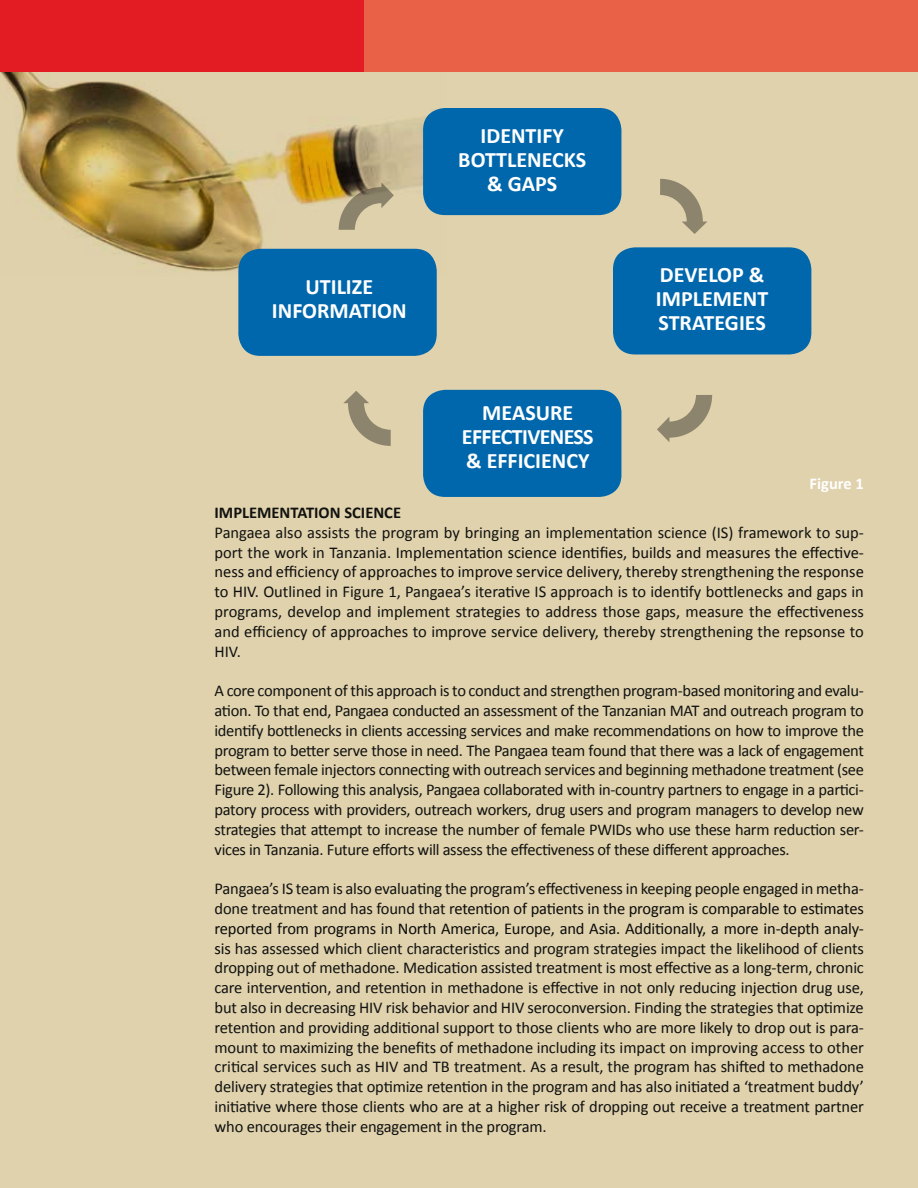
<style>
.page{position:relative;width:918px;height:1188px;background:#e0d2ad}
.page>*{position:absolute;margin:0;border:0;box-sizing:border-box;transform-origin:0 0}
.t1{font:700 22.05px/23.9px "Calibri";color:#fff;text-align:center}
.t2{font:16.5px/19.8px "Calibri";letter-spacing:-.02em;color:#111210;text-align:justify}
.t3{font:16.5px/19.8px "Calibri";letter-spacing:-.01em;color:#101110;text-align:justify}
.t4{font:700 16.5px "Calibri";color:#111210}
.t5{font:700 16.5px "Calibri";color:#fff}
.s1{color:#0e0e0d}
.s2{color:#111210}
.s3{color:#0b0b0a}
</style>
<div class="page">
<img style="left:0;top:71px;width:447px;height:201px">
<div style="left:238px;top:249px;width:199px;height:107px;background:#0067ac;border-radius:22px"></div>
<div style="left:423px;top:108px;width:198px;height:107px;background:#0067ac;border-radius:22px"></div>
<div style="left:613px;top:247px;width:198px;height:107px;background:#0067ac;border-radius:22px"></div>
<div style="left:423px;top:390px;width:198px;height:107px;background:#0067ac;border-radius:22px"></div>
<svg style="left:339px;top:182px;width:55px;height:48px"></svg>
<svg style="left:660px;top:179px;width:47px;height:55px"></svg>
<svg style="left:657px;top:395px;width:55px;height:47px"></svg>
<svg style="left:344px;top:391px;width:47px;height:55px"></svg>
<div style="left:0;top:0;width:364px;height:71px;background:#e31b23"></div>
<div style="left:364px;top:0;width:554px;height:71px;background:#e96248"></div>
<h1 class="t1" style="left:272px;top:274px;width:136px">UTILIZE<br>INFORMATION</h1>
<h1 class="t1" style="left:458px;top:123px;width:129px">IDENTIFY<br>BOTTLENECKS &amp; GAPS</h1>
<h1 class="t1" style="left:462px;top:400px;width:133px">MEASURE<br>EFFECTIVENESS &amp; EFFICIENCY</h1>
<h1 class="t1" style="left:656px;top:262px;width:114px;text-align:left">DEVELOP &amp;<br>IMPLEMENT<br>STRATEGIES</h1>
<p class="t5" style="left:810px;top:473px;width:56px">Figure 1</p>
<p class="t4" style="left:215px;top:502px;width:188px">IMPLEMENTATION SCIENCE</p>
<p class="t2" style="left:215px;top:522px;width:651px">Pangaea also assists the program by bringing an implementation science (IS) framework to sup&shy;port the work in Tanzania. <span class="s1">Implementation science identifies, builds and measures the effective&shy;ness and efficiency of approaches to improve service delivery, thereby strengthening the response to HIV.</span> Outlined in Figure 1, Pangaea’s iterative IS approach is to identify bottlenecks and gaps in programs, develop and implement strategies to address those gaps, measure the effectiveness and efficiency of approaches to improve service delivery, thereby strengthening the repsonse to HIV.</p>
<p class="t2" style="left:215px;top:680px;width:651px">A core component of this approach is to conduct and strengthen program-based monitoring and evalu&shy;ation. To that end, Pangaea conducted an assessment of the Tanzanian MAT and outreach program to identify bottlenecks in clients accessing services and make recommendations on how to improve the program to better serve those in need. The Pangaea team found that there was a lack of engagement between female injectors connecting with outreach services and beginning methadone treatment (see Figure 2). Following this analysis, Pangaea collaborated with in-country partners to engage in a partici&shy;patory process with providers, outreach workers, drug users and program managers to develop new strategies that attempt to increase the number of female PWIDs who use these harm reduction ser&shy;vices in Tanzania. Future efforts will assess the effectiveness of these different approaches.</p>
<p class="t3" style="left:215px;top:878px;width:651px"><span class="s2">Pangaea’s IS team is also evaluating the program’s effectiveness in keeping people engaged in metha&shy;done treatment and has found that r</span><span class="s3">etention of patients in the program is comparable to estimates reported from programs in North America, Europe, and Asia. Additionally, a more in-depth analy&shy;sis</span> <span class="s2">has assessed which client characteristics and program strategies impact the likelihood of clients dropping out of methadone.</span> Medication assisted treatment is most effective as a long-term, chronic care intervention, and retention in methadone is effective in not only reducing injection drug use, but also in decreasing HIV risk behavior and HIV seroconversion. Finding the strategies that optimize retention and providing additional support to those clients who are more likely to drop out is para&shy;mount to maximizing the benefits of methadone including <span class="s2">its impact on improving access to other critical services such as HIV and TB treatment.</span> As a result, the program has shifted to methadone delivery strategies that optimize retention in the program and has also initiated a ‘treatment buddy’ initiative where those clients who are at a higher risk of dropping out receive a treatment partner who encourages their engagement in the program.</p>
</div>
